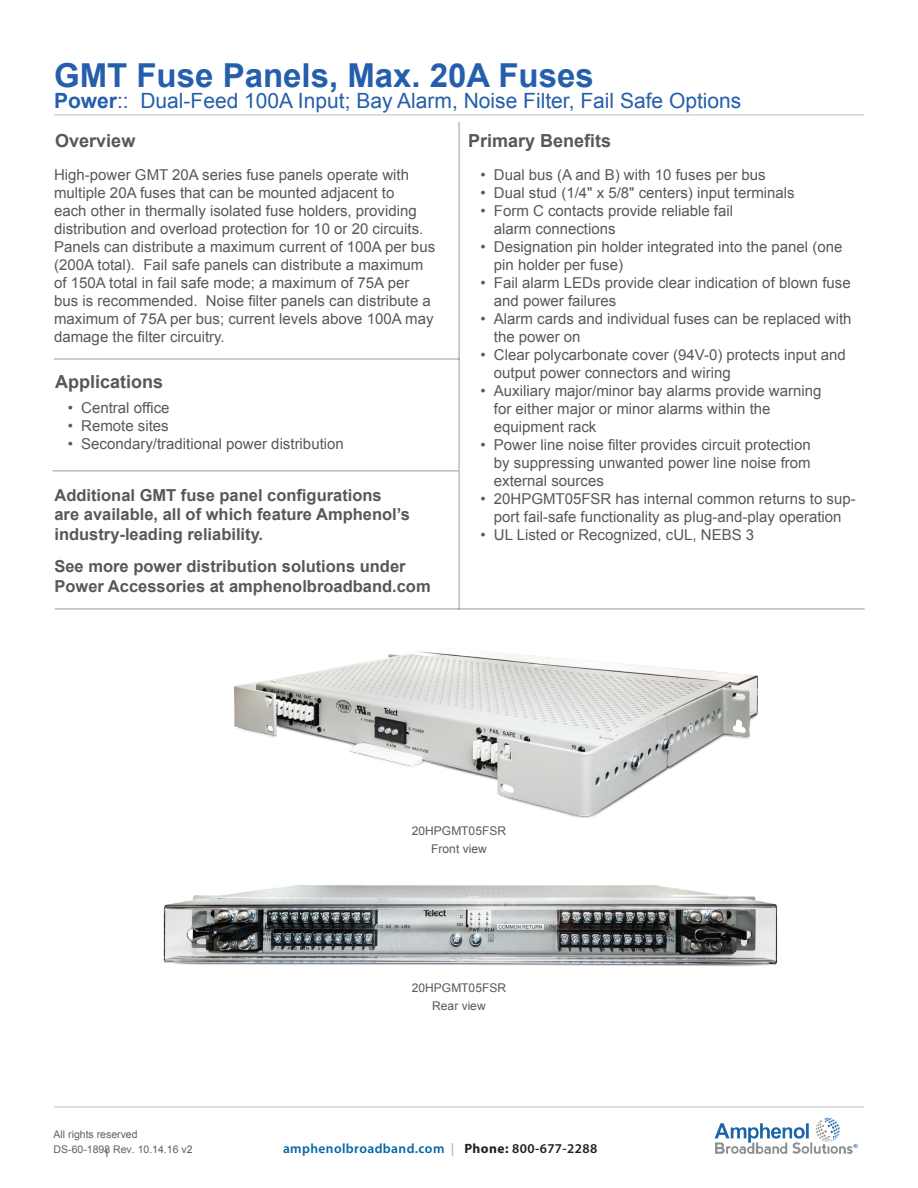
<style>
.page{position:relative;width:918px;height:1188px;background:#fff}
.page>*{position:absolute;margin:0;border:0;box-sizing:border-box;transform-origin:0 0}
.t1{font:700 33px "Arial";color:#245eac}
.t2{font:21px "Arial";color:#245eac}
.t3{font:700 18px "Arial";color:#57585a}
.t4{font:700 16.5px/19.8px "Arial";color:#57585a}
.t5{font:15px/18px "Arial";color:#57585a}
.t6{font:600 13.5px "Myriad Pro";letter-spacing:.03em;color:#0163a7}
.t7{font:12px/18px "Arial";color:#57585a;text-align:center}
.t8{font:10.5px/15.1px "Arial";color:#5f5f62}
.s1{font-weight:700}
.s2{color:#b8b9bc}
.s3{font-weight:700;color:#231f20}
.s4{color:#231f20}
</style>
<div class="page">
<hr style="left:54px;top:115px;width:810px;height:1px;background:#231f20">
<hr style="left:54px;top:1107px;width:810px;height:1px;background:#231f20">
<img style="left:714px;top:1117px;width:144px;height:37px">
<hr style="left:54px;top:358px;width:406px;height:2px;background:#231f20">
<hr style="left:458px;top:122px;width:2px;height:488px;background:#231f20">
<hr style="left:55px;top:608px;width:810px;height:2px;background:#231f20">
<img style="left:234px;top:651px;width:524px;height:167px">
<img style="left:163px;top:885px;width:615px;height:81px">
<hr style="left:52px;top:470px;width:406px;height:2px;background:#231f20">
<h1 class="t1" style="left:54px;top:54px;width:541px">GMT Fuse Panels, Max. 20A Fuses</h1>
<h2 class="t2" style="left:54px;top:87px;width:689px"><span class="s1">Power</span>:: Dual-Feed 100A Input; Bay Alarm, Noise Filter, Fail Safe Options</h2>
<p class="t3" style="left:55px;top:129px;width:82px">Overview</p>
<p class="t5" style="left:54px;top:166px;width:383px">High-power GMT 20A series fuse panels operate with multiple 20A fuses that can be mounted adjacent to<br>each other in thermally isolated fuse holders, providing distribution and overload protection for 10 or 20 circuits.<br>Panels can distribute a maximum current of 100A per bus (200A total). Fail safe panels can distribute a maximum of 150A total in fail safe mode; a maximum of 75A per bus is recommended. Noise filter panels can distribute a maximum of 75A per bus; current levels above 100A may damage the filter circuitry.</p>
<p class="t3" style="left:55px;top:370px;width:110px">Applications</p>
<p class="t5" style="left:68px;top:399px;width:103px">• Central office</p>
<p class="t5" style="left:68px;top:417px;width:103px">• Remote sites</p>
<p class="t5" style="left:68px;top:435px;width:278px">• Secondary/traditional power distribution</p>
<p class="t4" style="left:54px;top:486px;width:357px">Additional GMT fuse panel configurations are available, all of which feature Amphenol’s industry-leading reliability.</p>
<p class="t4" style="left:54px;top:557px;width:378px">See more power distribution solutions under<br>Power Accessories at amphenolbroadband.com</p>
<p class="t3" style="left:468px;top:129px;width:145px">Primary Benefits</p>
<p class="t5" style="left:480px;top:166px;width:287px">• Dual bus (A and B) with 10 fuses per bus</p>
<p class="t5" style="left:480px;top:184px;width:316px">• Dual stud (1/4" x 5/8" centers) input terminals</p>
<p class="t5" style="left:494px;top:202px;width:241px;text-indent:-14px">• Form C contacts provide reliable fail alarm connections</p>
<p class="t5" style="left:494px;top:238px;width:350px;text-indent:-14px">• Designation pin holder integrated into the panel (one pin holder per fuse)</p>
<p class="t5" style="left:494px;top:274px;width:358px;text-indent:-14px">• Fail alarm LEDs provide clear indication of blown fuse and power failures</p>
<p class="t5" style="left:494px;top:310px;width:359px;text-indent:-14px">• Alarm cards and individual fuses can be replaced with the power on</p>
<p class="t5" style="left:494px;top:346px;width:353px;text-indent:-14px">• Clear polycarbonate cover (94V-0) protects input and output power connectors and wiring</p>
<p class="t5" style="left:494px;top:382px;width:329px;text-indent:-14px">• Auxiliary major/minor bay alarms provide warning for either major or minor alarms within the equipment rack</p>
<p class="t5" style="left:494px;top:436px;width:318px;text-align:justify;text-indent:-14px">• Power line noise filter provides circuit protection by suppressing unwanted power line noise from external sources</p>
<p class="t5" style="left:480px;top:490px;width:377px;text-align:center">• 20HPGMT05FSR has internal common returns to sup&shy;port fail-safe functionality as plug-and-play operation</p>
<p class="t5" style="left:480px;top:526px;width:275px">• UL Listed or Recognized, cUL, NEBS 3</p>
<p class="t7" style="left:412px;top:822px;width:96px">20HPGMT05FSR<br>Front view</p>
<p class="t8" style="left:54px;top:1127px;width:140px">All rights reserved<br>DS-60-1898 Rev. 10.14.16 v2</p>
<p class="t8" style="left:104px;top:1146px;width:7px">1</p>
<p class="t7" style="left:412px;top:979px;width:96px">20HPGMT05FSR<br>Rear view</p>
<p class="t6" style="left:283px;top:1140px;width:316px">amphenolbroadband.com <span class="s2">|</span> <span class="s3">Phone:</span> <span class="s4">800-677-2288</span></p>
</div>
